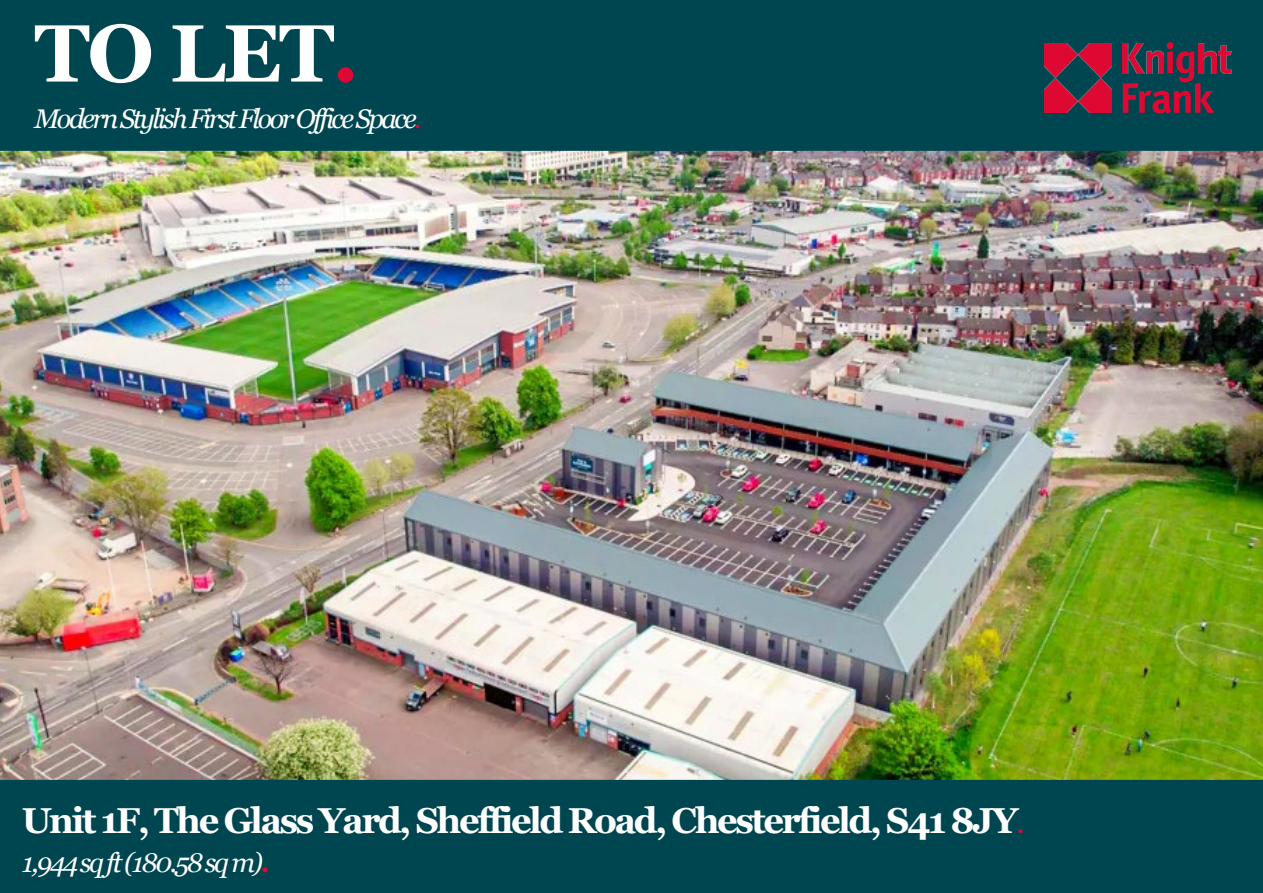
<style>
.page{position:relative;width:1263px;height:893px;background:#fff}
.page>*{position:absolute;margin:0;border:0;box-sizing:border-box;transform-origin:0 0}
.t1{font:700 81px "Georgia";color:#fff}
.t2{font:700 36px "Georgia";letter-spacing:-.065em;color:#fff}
.t3{font:italic 27px "Georgia";letter-spacing:-.09em;color:#fff}
.s1{color:#dd0932}
.s2{font-family:"Calibri";font-weight:400;color:#dd0932}
.s3{font-weight:700;font-style:normal;color:#dd0932}
</style>
<div class="page">
<img style="left:0;top:151px;width:1263px;height:628px">
<div style="left:0;top:0;width:1263px;height:151px;background:#004650"></div>
<div style="left:0;top:779px;width:1263px;height:114px;background:#004650"></div>
<img style="left:1045px;top:44px;width:67px;height:69px">
<img style="left:1219px;top:46px;width:13px;height:28px">
<img style="left:1214px;top:43px;width:2px;height:30px">
<svg style="left:1123px;top:42px;width:91px;height:72px"></svg>
<p class="t1" style="left:34px;top:1px;width:326px">TO LET<span class="s1">.</span></p>
<p class="t3" style="left:34px;top:102px;width:389px">Modern Stylish First Floor Office Space<span class="s1">.</span></p>
<p class="t2" style="left:22px;top:797px;width:1005px">Unit 1F, The Glass Yard, Sheffield Road, Chesterfield, S41 8JY<span class="s2">.</span></p>
<p class="t3" style="left:22px;top:845px;width:249px">1,944 sq ft (180.58 sq m)<span class="s3">.</span></p>
</div>
